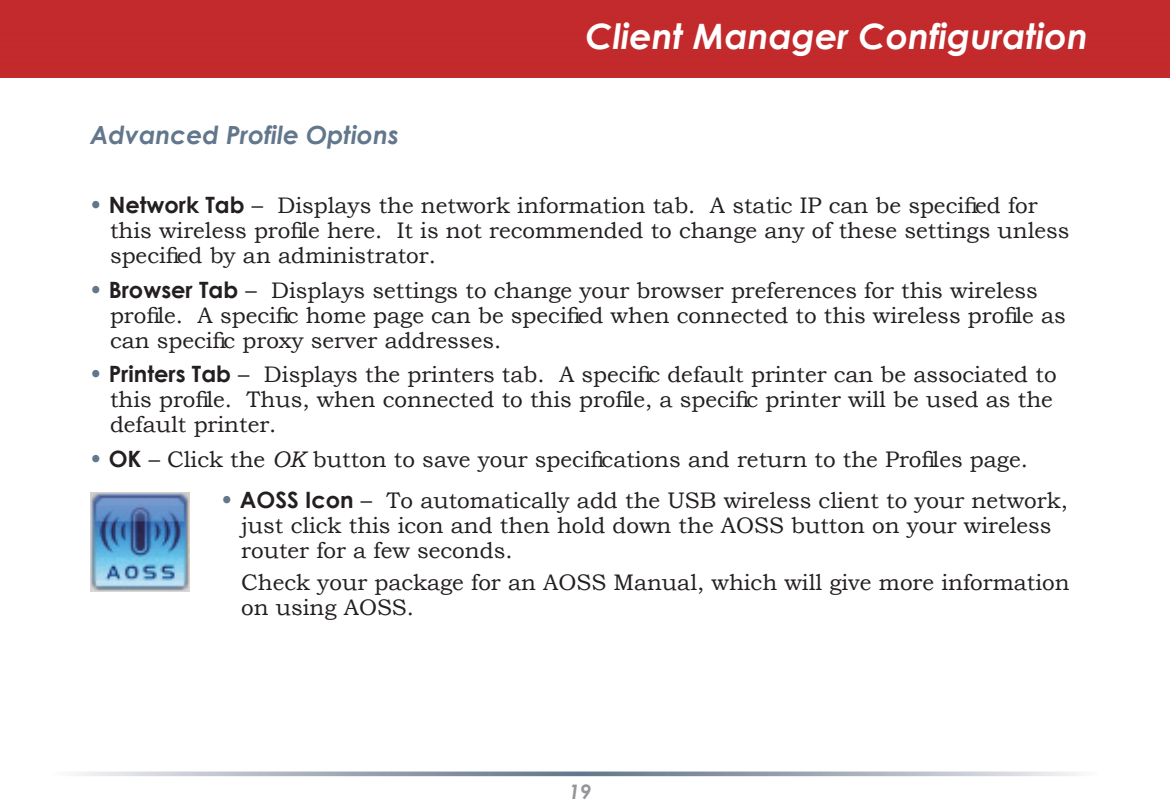
<style>
.page{position:relative;width:1170px;height:810px;background:#fff}
.page>*{position:absolute;margin:0;border:0;box-sizing:border-box;transform-origin:0 0}
.t1{font:italic 700 35px "Century Gothic";color:#fff}
.t2{font:italic 700 25px "Century Gothic";color:#62778c}
.t3{font:22.5px/25px "Bookman Old Style";color:#231f20}
.t4{font:italic 700 20px "Century Gothic";color:#939598}
.s1{font-size:25px;color:#62778c}
.s2{font-family:"Century Gothic";font-weight:700}
.s3{font-style:italic}
</style>
<div class="page">
<div style="left:0;top:0;width:1170px;height:78px;background:#c32a2c"></div>
<svg style="left:76px;top:772px;width:1001px;height:4px;background:#a5aeba"></svg>
<img style="left:90px;top:492px;width:100px;height:100px">
<p class="t2" style="left:90px;top:119px;width:310px">Advanced Profile Options</p>
<h1 class="t1" style="left:585px;top:14px;width:504px">Client Manager Configuration</h1>
<p class="t3" style="left:110px;top:193px;width:961px;text-indent:-20px"><span class="s1">•</span> <span class="s2">Network Tab</span> – Displays the network information tab. A static IP can be specified for this wireless profile here. It is not recommended to change any of these settings unless specified by an administrator.</p>
<p class="t3" style="left:110px;top:278px;width:957px;text-indent:-20px"><span class="s1">•</span> <span class="s2">Browser Tab</span> – Displays settings to change your browser preferences for this wireless profile. A specific home page can be specified when connected to this wireless profile as can specific proxy server addresses.</p>
<p class="t3" style="left:110px;top:362px;width:948px;text-indent:-20px"><span class="s1">•</span> <span class="s2">Printers Tab</span> – Displays the printers tab. A specific default printer can be associated to this profile. Thus, when connected to this profile, a specific printer will be used as the default printer.</p>
<p class="t3" style="left:90px;top:447px;width:940px"><span class="s1">•</span> <span class="s2">OK</span> – Click the <span class="s3">OK</span> button to save your specifications and return to the Profiles page.</p>
<p class="t3" style="left:241px;top:488px;width:828px;text-indent:-20px"><span class="s1">•</span> <span class="s2">AOSS Icon</span> – To automatically add the USB wireless client to your network, just click this icon and then hold down the AOSS button on your wireless router for a few seconds.</p>
<p class="t3" style="left:241px;top:570px;width:830px">Check your package for an AOSS Manual, which will give more information on using AOSS.</p>
<p class="t4" style="left:569px;top:779px;width:24px">19</p>
</div>
